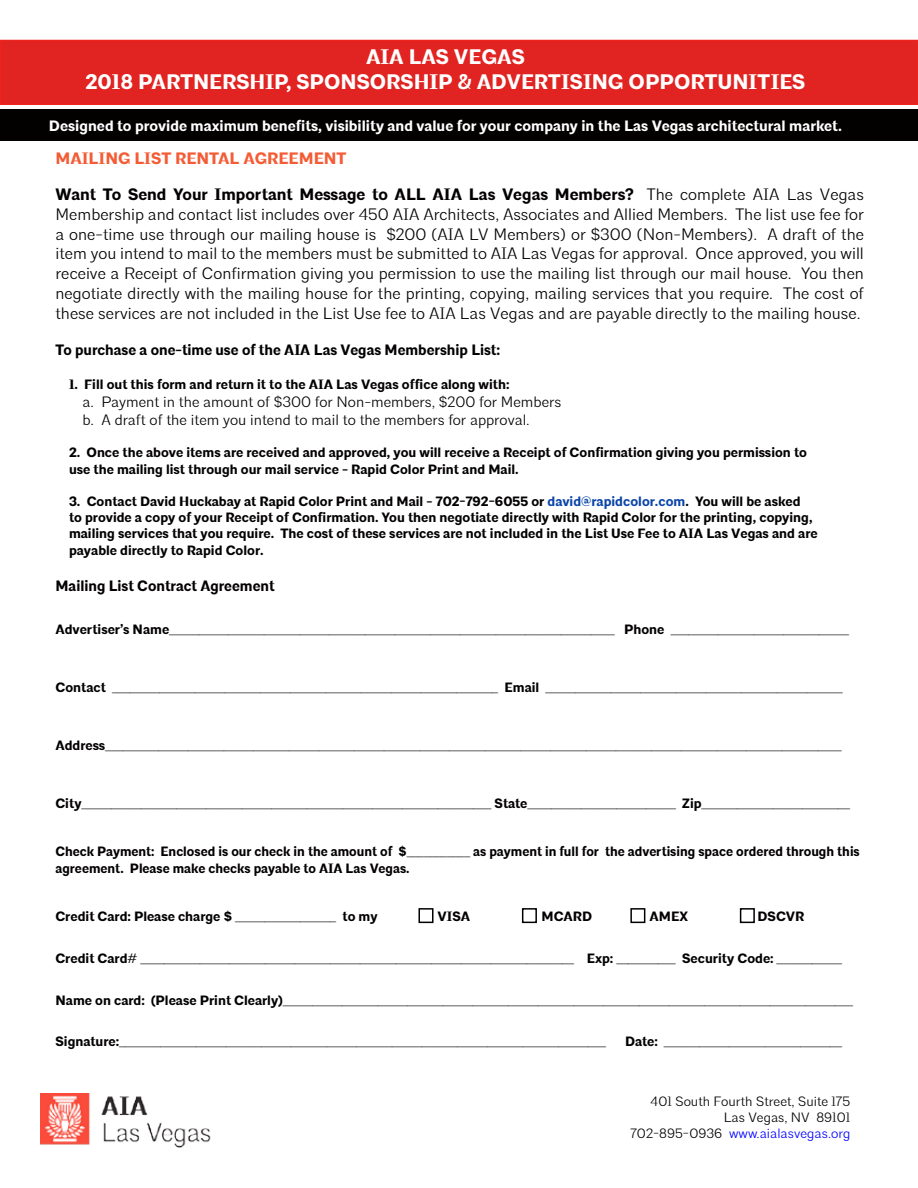
<style>
.page{position:relative;width:918px;height:1188px;background:#fff}
.page>*{position:absolute;margin:0;border:0;box-sizing:border-box;transform-origin:0 0}
.t1{font:700 21px/25.2px "Architype";color:#fff;text-align:center}
.t2{font:300 16.5px/19.8px "Architype";color:#030000;text-align:justify}
.t3{font:700 16.5px/36px "Architype";color:#030000}
.t4{font:300 15px/18px "Architype";color:#030000}
.t5{font:700 15px "Architype";color:#fff}
.t6{font:700 15px "Architype";color:#030000}
.t7{font:700 13.5px/16.2px "Architype";color:#030000}
.t8{font:300 13.5px/16.2px "Architype";color:#030000;text-align:right}
.s1{color:#f45c35}
.s2{font-weight:300}
.s3{color:#0b45a8}
.s4{color:#00f}
</style>
<div class="page">
<div style="left:0;top:40px;width:918px;height:65px;background:#e12321;border:2px solid #ec231f"></div>
<div style="left:0;top:110px;width:918px;height:31px;background:#030000"></div>
<img style="left:40px;top:1094px;width:171px;height:53px">
<div style="left:418px;top:908px;width:16px;height:15px;border:2px solid #030000"></div>
<div style="left:522px;top:908px;width:15px;height:15px;border:2px solid #030000"></div>
<div style="left:630px;top:908px;width:15px;height:15px;border:2px solid #030000"></div>
<div style="left:740px;top:908px;width:15px;height:15px;border:2px solid #030000"></div>
<h1 class="t1" style="left:86px;top:44px;width:721px">AIA LAS VEGAS<br>2018 PARTNERSHIP, SPONSORSHIP &amp; ADVERTISING OPPORTUNITIES</h1>
<p class="t5" style="left:49px;top:116px;width:795px">Designed to provide maximum benefits, visibility and value for your company in the Las Vegas architectural market.</p>
<p class="t3" style="left:56px;top:141px;width:810px"><span class="s1">MAILING LIST RENTAL AGREEMENT<br></span>Want To Send Your Important Message to ALL AIA Las Vegas Members? <span class="s2">The complete AIA Las Vegas</span></p>
<p class="t2" style="left:56px;top:204px;width:810px">Membership and contact list includes over 450 AIA Architects, Associates and Allied Members. The list use fee for a one-time use through our mailing house is $200 (AIA LV Members) or $300 (Non-Members). A draft of the item you intend to mail to the members must be submitted to AIA Las Vegas for approval. Once approved, you will receive a Receipt of Confirmation giving you permission to use the mailing list through our mail house. You then negotiate directly with the mailing house for the printing, copying, mailing services that you require. The cost of these services are not included in the List Use fee to AIA Las Vegas and are payable directly to the mailing house.</p>
<p class="t6" style="left:56px;top:340px;width:446px">To purchase a one-time use of the AIA Las Vegas Membership List:</p>
<p class="t7" style="left:69px;top:377px;width:442px">1. Fill out this form and return it to the AIA Las Vegas office along with:</p>
<p class="t4" style="left:82px;top:393px;width:480px">a. Payment in the amount of $300 for Non-members, $200 for Members b. A draft of the item you intend to mail to the members for approval.</p>
<p class="t7" style="left:69px;top:445px;width:739px">2. Once the above items are received and approved, you will receive a Receipt of Confirmation giving you permission to use the mailing list through our mail service - Rapid Color Print and Mail.</p>
<p class="t7" style="left:69px;top:494px;width:750px">3. Contact David Huckabay at Rapid Color Print and Mail - 702-792-6055 or <span class="s3">david@rapidcolor.com</span>. You will be asked<br>to provide a copy of your Receipt of Confirmation. You then negotiate directly with Rapid Color for the printing, copying, mailing services that you require. The cost of these services are not included in the List Use Fee to AIA Las Vegas and are payable directly to Rapid Color.</p>
<p class="t6" style="left:56px;top:576px;width:221px">Mailing List Contract Agreement</p>
<p class="t7" style="left:56px;top:622px;width:795px">Advertiser’s Name___________________________________________________________________________ Phone ______________________________</p>
<p class="t7" style="left:56px;top:680px;width:789px">Contact _________________________________________________________________ Email __________________________________________________</p>
<p class="t7" style="left:56px;top:738px;width:788px">Address____________________________________________________________________________________________________________________________</p>
<p class="t7" style="left:56px;top:795px;width:796px">City_____________________________________________________________________ State_________________________ Zip_________________________</p>
<p class="t7" style="left:56px;top:844px;width:806px">Check Payment: Enclosed is our check in the amount of $___________ as payment in full for the advertising space ordered through this agreement. Please make checks payable to AIA Las Vegas.</p>
<p class="t7" style="left:56px;top:909px;width:324px">Credit Card: Please charge $ _________________ to my</p>
<p class="t7" style="left:437px;top:909px;width:34px">VISA</p>
<p class="t7" style="left:542px;top:909px;width:52px">MCARD</p>
<p class="t7" style="left:650px;top:909px;width:40px">AMEX</p>
<p class="t7" style="left:758px;top:909px;width:48px">DSCVR</p>
<p class="t7" style="left:56px;top:951px;width:788px">Credit Card# _________________________________________________________________________ Exp: __________ Security Code: ___________</p>
<p class="t7" style="left:56px;top:992px;width:799px">Name on card: (Please Print Clearly)________________________________________________________________________________________________</p>
<p class="t7" style="left:56px;top:1034px;width:552px">Signature:__________________________________________________________________________________</p>
<p class="t7" style="left:625px;top:1034px;width:219px">Date: ______________________________</p>
<p class="t8" style="left:631px;top:1093px;width:221px">401 South Fourth Street, Suite 175<br>Las Vegas, NV 89101<br>702-895-0936 <span class="s4">www.aialasvegas.org</span></p>
</div>
